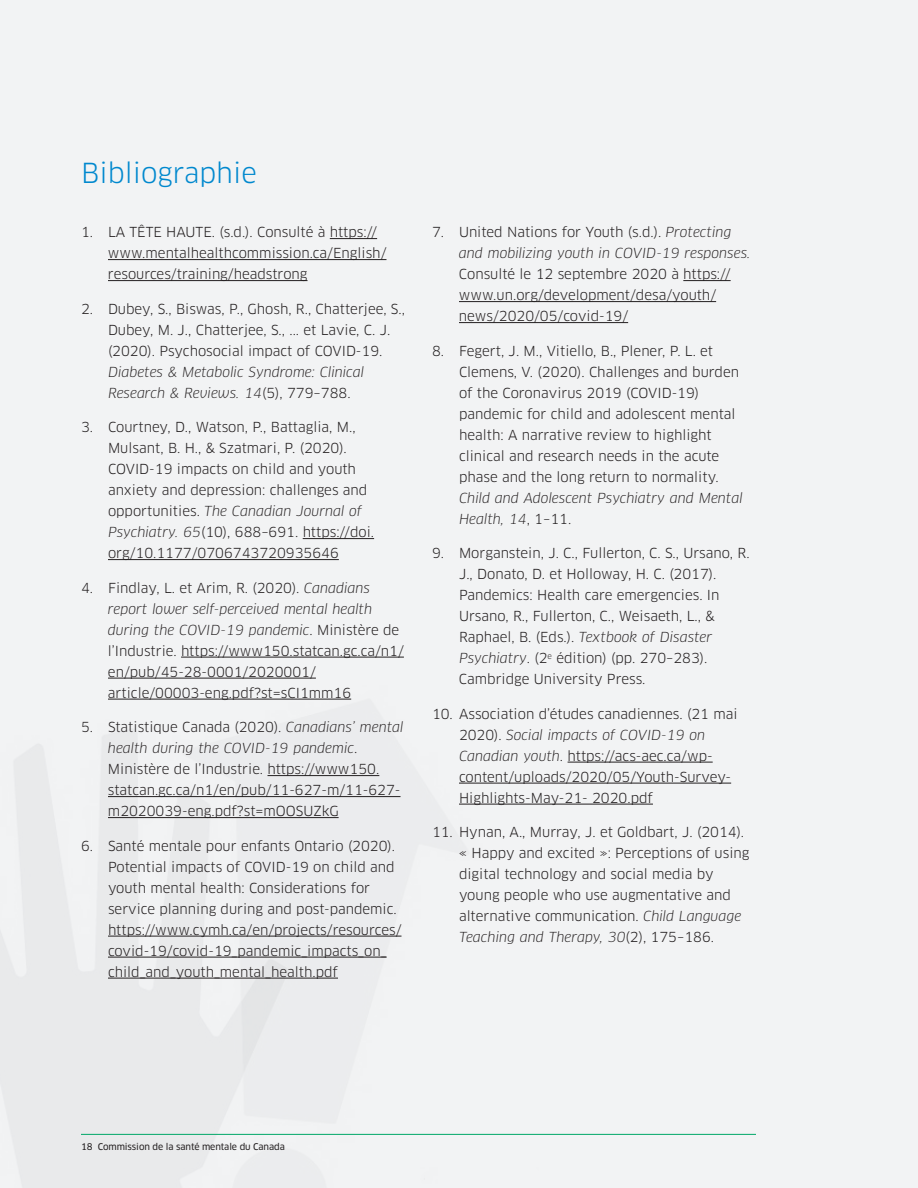
<style>
.page{position:relative;width:918px;height:1188px;background:#f2f3f4}
.page>*{position:absolute;margin:0;border:0;box-sizing:border-box;transform-origin:0 0}
.t1{font:27px "Clan Pro";color:#0088ce}
.P2Ref{font:13.5px/21px "Clan Pro";color:#231f20}
.t2{font:9px "Clan Pro News";letter-spacing:-.01em;color:#231f20}
.s1{font-style:italic}
</style>
<div class="page">
<hr style="left:330px;top:238px;width:47px;height:1px;background:#231f20">
<hr style="left:108px;top:259px;width:278px;height:1px;background:#231f20">
<hr style="left:108px;top:280px;width:200px;height:1px;background:#231f20">
<hr style="left:303px;top:538px;width:71px;height:1px;background:#231f20">
<hr style="left:108px;top:559px;width:231px;height:1px;background:#231f20">
<hr style="left:181px;top:657px;width:223px;height:1px;background:#231f20">
<hr style="left:108px;top:678px;width:208px;height:1px;background:#231f20">
<hr style="left:108px;top:699px;width:243px;height:1px;background:#231f20">
<hr style="left:268px;top:775px;width:111px;height:1px;background:#231f20">
<hr style="left:108px;top:796px;width:293px;height:1px;background:#231f20">
<hr style="left:108px;top:817px;width:231px;height:1px;background:#231f20">
<hr style="left:108px;top:936px;width:294px;height:1px;background:#231f20">
<hr style="left:108px;top:957px;width:279px;height:1px;background:#231f20">
<hr style="left:108px;top:978px;width:230px;height:1px;background:#231f20">
<hr style="left:683px;top:280px;width:48px;height:1px;background:#231f20">
<hr style="left:459px;top:301px;width:257px;height:1px;background:#231f20">
<hr style="left:459px;top:322px;width:169px;height:1px;background:#231f20">
<hr style="left:568px;top:762px;width:145px;height:1px;background:#231f20">
<hr style="left:459px;top:783px;width:272px;height:1px;background:#231f20">
<hr style="left:459px;top:804px;width:194px;height:1px;background:#231f20">
<hr style="left:81px;top:1134px;width:675px;height:1px;background:#00a767">
<h1 class="t1" style="left:81px;top:157px;width:177px">Bibliographie</h1>
<p class="P2Ref" style="left:108px;top:222px;width:280px;text-indent:-27px">1. LA TÊTE HAUTE. (s.d.). Consulté à https:// www.mentalhealthcommission.ca/English/ resources/training/headstrong</p>
<p class="P2Ref" style="left:108px;top:298px;width:298px;text-indent:-27px">2. Dubey, S., Biswas, P., Ghosh, R., Chatterjee, S., Dubey, M. J., Chatterjee, S., ... et Lavie, C. J. (2020). Psychosocial impact of COVID-19.<br><span class="s1">Diabetes &amp; Metabolic Syndrome: Clinical Research &amp; Reviews. 14</span>(5), 779–788.</p>
<p class="P2Ref" style="left:108px;top:417px;width:268px;text-indent:-27px">3. Courtney, D., Watson, P., Battaglia, M., Mulsant, B. H., &amp; Szatmari, P. (2020).<br>COVID-19 impacts on child and youth anxiety and depression: challenges and opportunities. <span class="s1">The Canadian Journal of Psychiatry. 65</span>(10), 688–691. https://doi. org/10.1177/0706743720935646</p>
<p class="P2Ref" style="left:108px;top:577px;width:297px;text-indent:-27px">4. Findlay, L. et Arim, R. (2020). <span class="s1">Canadians report lower self-perceived mental health during the COVID-19 pandemic</span>. Ministère de l’Industrie. https://www150.statcan.gc.ca/n1/ en/pub/45-28-0001/2020001/ article/00003-eng.pdf?st=sCI1mm16</p>
<p class="P2Ref" style="left:108px;top:717px;width:297px;text-indent:-27px">5. Statistique Canada (2020). <span class="s1">Canadians’ mental health during the COVID-19 pandemic</span>.<br>Ministère de l’Industrie. https://www150. statcan.gc.ca/n1/en/pub/11-627-m/11-627- m2020039-eng.pdf?st=mOOSUZkG</p>
<p class="P2Ref" style="left:108px;top:835px;width:295px;text-indent:-27px">6. Santé mentale pour enfants Ontario (2020).<br>Potential impacts of COVID-19 on child and youth mental health: Considerations for service planning during and post-pandemic. https://www.cymh.ca/en/projects/resources/ covid-19/covid-19_pandemic_impacts_on_ child_and_youth_mental_health.pdf</p>
<p class="P2Ref" style="left:459px;top:222px;width:293px;text-indent:-27px">7. United Nations for Youth (s.d.). <span class="s1">Protecting and mobilizing youth in COVID-19 responses.<br></span>Consulté le 12 septembre 2020 à https:// www.un.org/development/desa/youth/ news/2020/05/covid-19/</p>
<p class="P2Ref" style="left:459px;top:340px;width:285px;text-indent:-27px">8. Fegert, J. M., Vitiello, B., Plener, P. L. et Clemens, V. (2020). Challenges and burden of the Coronavirus 2019 (COVID-19) pandemic for child and adolescent mental health: A narrative review to highlight clinical and research needs in the acute phase and the long return to normality.<br><span class="s1">Child and Adolescent Psychiatry and Mental Health, 14</span>, 1–11.</p>
<p class="P2Ref" style="left:459px;top:543px;width:292px;text-indent:-27px">9. Morganstein, J. C., Fullerton, C. S., Ursano, R.<br>J., Donato, D. et Holloway, H. C. (2017).<br>Pandemics: Health care emergencies. In Ursano, R., Fullerton, C., Weisaeth, L., &amp; Raphael, B. (Eds.). <span class="s1">Textbook of Disaster Psychiatry</span>. (2<sup>e</sup> édition) (pp. 270–283).<br>Cambridge University Press.</p>
<p class="P2Ref" style="left:459px;top:703px;width:280px;text-indent:-27px">10. Association d’études canadiennes. (21 mai 2020). <span class="s1">Social impacts of COVID-19 on Canadian youth</span>. https://acs-aec.ca/wp&shy;content/uploads/2020/05/Youth-Survey-Highlights-May-21- 2020.pdf</p>
<p class="P2Ref" style="left:459px;top:822px;width:292px;text-indent:-27px">11. Hynan, A., Murray, J. et Goldbart, J. (2014). « Happy and excited »: Perceptions of using digital technology and social media by young people who use augmentative and alternative communication. <span class="s1">Child Language Teaching and Therapy, 30</span>(2), 175–186.</p>
<p class="t2" style="left:81px;top:1142px;width:205px">18 Commission de la santé mentale du Canada</p>
</div>
